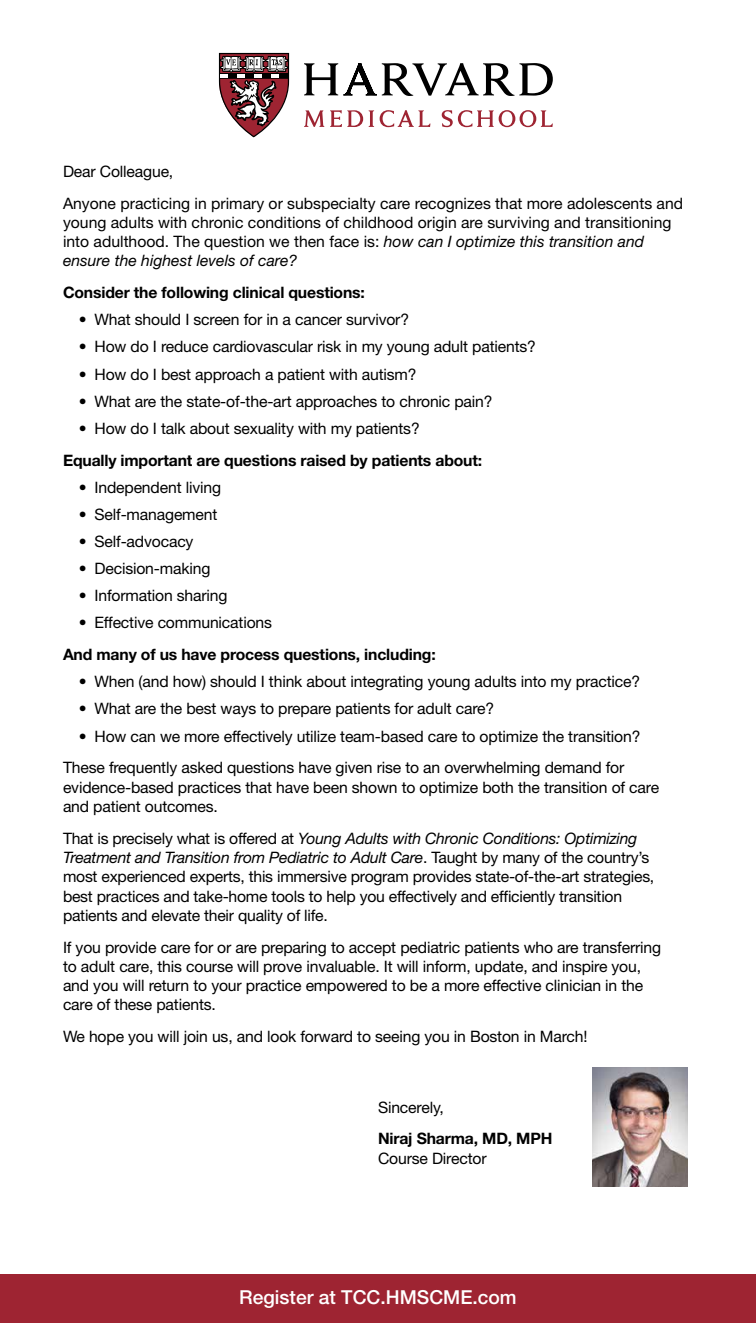
<style>
.page{position:relative;width:756px;height:1323px;background:#fff}
.page>*{position:absolute;margin:0;border:0;box-sizing:border-box;transform-origin:0 0}
.t1{font:500 19.25px "Helvetica Neue LT Std";color:#fff}
.t2{font:15.75px/19.2px "Helvetica Neue LT Std";letter-spacing:-.01em;color:#000}
.t3{font:700 15.75px "Helvetica Neue LT Std";letter-spacing:-.01em;color:#000}
.s1{font-style:italic}
</style>
<div class="page">
<svg style="left:304px;top:63px;width:249px;height:33px"></svg>
<svg style="left:304px;top:110px;width:249px;height:17px"></svg>
<svg style="left:219px;top:53px;width:71px;height:84px"></svg>
<img style="left:593px;top:1067px;width:95px;height:119px">
<div style="left:0;top:1274px;width:756px;height:49px;background:#9e2432"></div>
<p class="t2" style="left:63px;top:155px;width:622px;line-height:31.8px">Dear Colleague,<br>Anyone practicing in primary or subspecialty care recognizes that more adolescents and</p>
<p class="t2" style="left:63px;top:212px;width:610px">young adults with chronic conditions of childhood origin are surviving and transitioning into adulthood. The question we then face is: <span class="s1">how can I optimize this transition and ensure the highest levels of care?</span></p>
<p class="t3" style="left:63px;top:283px;width:303px">Consider the following clinical questions:</p>
<p class="t2" style="left:79px;top:310px;width:332px">• What should I screen for in a cancer survivor?</p>
<p class="t2" style="left:79px;top:337px;width:459px">• How do I reduce cardiovascular risk in my young adult patients?</p>
<p class="t2" style="left:79px;top:364px;width:339px">• How do I best approach a patient with autism?</p>
<p class="t2" style="left:79px;top:391px;width:415px">• What are the state-of-the-art approaches to chronic pain?</p>
<p class="t2" style="left:79px;top:418px;width:343px">• How do I talk about sexuality with my patients?</p>
<p class="t3" style="left:63px;top:450px;width:421px">Equally important are questions raised by patients about:</p>
<p class="t2" style="left:79px;top:477px;width:144px">• Independent living</p>
<p class="t2" style="left:79px;top:504px;width:140px">• Self-management</p>
<p class="t2" style="left:79px;top:532px;width:116px">• Self-advocacy</p>
<p class="t2" style="left:79px;top:559px;width:133px">• Decision-making</p>
<p class="t2" style="left:79px;top:586px;width:150px">• Information sharing</p>
<p class="t2" style="left:79px;top:613px;width:195px">• Effective communications</p>
<p class="t3" style="left:63px;top:645px;width:374px">And many of us have process questions, including:</p>
<p class="t2" style="left:79px;top:672px;width:563px">• When (and how) should I think about integrating young adults into my practice?</p>
<p class="t2" style="left:79px;top:699px;width:417px">• What are the best ways to prepare patients for adult care?</p>
<p class="t2" style="left:63px;top:720px;width:579px;line-height:31.8px;text-indent:16px">• How can we more effectively utilize team-based care to optimize the transition?<br>These frequently asked questions have given rise to an overwhelming demand for</p>
<p class="t2" style="left:63px;top:777px;width:598px">evidence-based practices that have been shown to optimize both the transition of care and patient outcomes.</p>
<p class="t2" style="left:63px;top:828px;width:593px">That is precisely what is offered at <span class="s1">Young Adults with Chronic Conditions: Optimizing Treatment and Transition from Pediatric to Adult Care</span>. Taught by many of the country’s most experienced experts, this immersive program provides state-of-the-art strategies, best practices and take-home tools to help you effectively and efficiently transition patients and elevate their quality of life.</p>
<p class="t2" style="left:63px;top:937px;width:600px">If you provide care for or are preparing to accept pediatric patients who are transferring to adult care, this course will prove invaluable. It will inform, update, and inspire you, and you will return to your practice empowered to be a more effective clinician in the care of these patients.</p>
<p class="t2" style="left:63px;top:1027px;width:526px">We hope you will join us, and look forward to seeing you in Boston in March!</p>
<p class="t2" style="left:378px;top:1097px;width:67px">Sincerely,</p>
<p class="t3" style="left:378px;top:1129px;width:176px">Niraj Sharma, MD, MPH</p>
<p class="t2" style="left:378px;top:1148px;width:110px">Course Director</p>
<p class="t1" style="left:239px;top:1285px;width:279px">Register at TCC.HMSCME.com</p>
</div>
